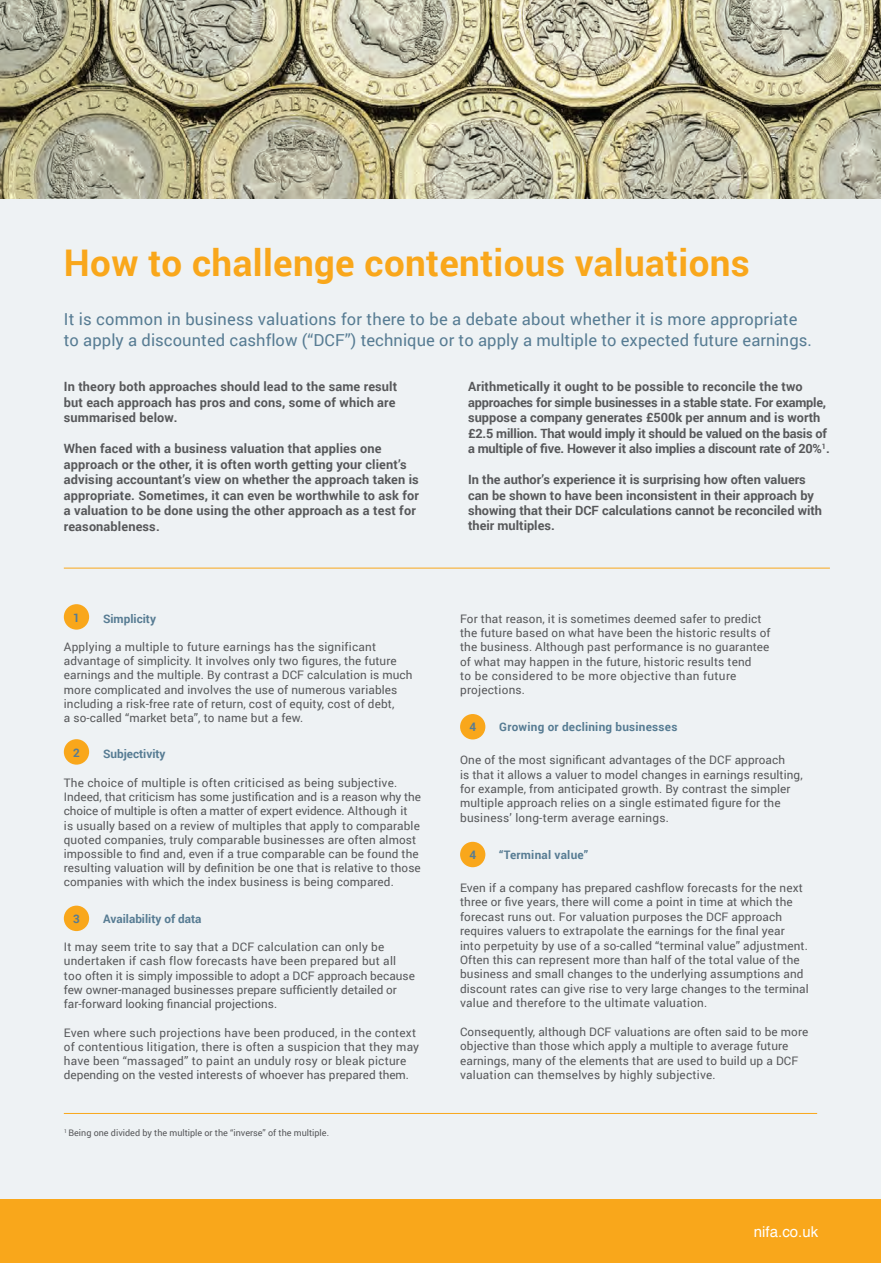
<style>
.page{position:relative;width:881px;height:1263px;background:#fff}
.page>*{position:absolute;margin:0;border:0;box-sizing:border-box;transform-origin:0 0}
.t1{font:700 36.75px "Roboto";letter-spacing:.01em;color:#f9a71b}
.t2{font:16.5px/21.3px "Roboto";letter-spacing:.005em;color:#577c93}
.t3{font:15px "Helvetica";color:#fff}
.t4{font:700 12.75px/15.5px "Roboto";letter-spacing:.01em;color:#57585a}
.t5{font:700 12.75px/15.5px "Roboto";letter-spacing:-.015em;color:#57585a}
.t6{font:11.7px/14.4px "Roboto";letter-spacing:.01em;color:#57585a}
.t7{font:700 11.7px "Roboto";color:#577c93}
.t8{font:700 11.7px "Roboto";letter-spacing:.02em;color:#577c93}
.t9{font:9px "Roboto";color:#57585a}
</style>
<div class="page">
<div style="left:0;top:0;width:880px;height:1199px;background:#eef2f4"></div>
<div style="left:0;top:1199px;width:880px;height:64px;background:#f9a71b"></div>
<hr style="left:64px;top:568px;width:765px;height:1px;background:#f9a71b">
<div style="left:64px;top:604px;width:25px;height:26px;background:#f9a71b;border-radius:50%"></div>
<div style="left:64px;top:739px;width:25px;height:26px;background:#f9a71b;border-radius:50%"></div>
<div style="left:64px;top:906px;width:25px;height:25px;background:#f9a71b;border-radius:50%"></div>
<div style="left:460px;top:714px;width:25px;height:25px;background:#f9a71b;border-radius:50%"></div>
<div style="left:460px;top:842px;width:25px;height:25px;background:#f9a71b;border-radius:50%"></div>
<hr style="left:64px;top:1113px;width:752px;height:1px;background:#f9a71b">
<img style="left:0;top:0;width:880px;height:198px">
<p class="t1" style="left:64px;top:237px;width:687px">How to challenge contentious valuations</p>
<p class="t2" style="left:64px;top:308px;width:749px">It is common in business valuations for there to be a debate about whether it is more appropriate to apply a discounted cashflow (“DCF”) technique or to apply a multiple to expected future earnings.</p>
<p class="t4" style="left:64px;top:379px;width:335px">In theory both approaches should lead to the same result but each approach has pros and cons, some of which are summarised below.</p>
<p class="t4" style="left:64px;top:440px;width:356px">When faced with a business valuation that applies one approach or the other, it is often worth getting your client’s advising accountant’s view on whether the approach taken is appropriate. Sometimes, it can even be worthwhile to ask for a valuation to be done using the other approach as a test for reasonableness.</p>
<p class="t7" style="left:73px;top:609px;width:8px">1</p>
<p class="t7" style="left:103px;top:610px;width:54px">Simplicity</p>
<p class="t6" style="left:64px;top:639px;width:350px">Applying a multiple to future earnings has the significant advantage of simplicity. It involves only two figures, the future earnings and the multiple. By contrast a DCF calculation is much more complicated and involves the use of numerous variables including a risk-free rate of return, cost of equity, cost of debt,<br>a so-called “market beta”, to name but a few.</p>
<p class="t7" style="left:103px;top:746px;width:64px">Subjectivity</p>
<p class="t6" style="left:64px;top:775px;width:358px">The choice of multiple is often criticised as being subjective.<br>Indeed, that criticism has some justification and is a reason why the choice of multiple is often a matter of expert evidence. Although it<br>is usually based on a review of multiples that apply to comparable quoted companies, truly comparable businesses are often almost impossible to find and, even if a true comparable can be found the resulting valuation will by definition be one that is relative to those companies with which the index business is being compared.</p>
<p class="t7" style="left:103px;top:910px;width:100px">Availability of data</p>
<p class="t6" style="left:64px;top:939px;width:352px">It may seem trite to say that a DCF calculation can only be undertaken if cash flow forecasts have been prepared but all too often it is simply impossible to adopt a DCF approach because few owner-managed businesses prepare sufficiently detailed or far-forward looking financial projections.</p>
<p class="t6" style="left:64px;top:1025px;width:357px">Even where such projections have been produced, in the context of contentious litigation, there is often a suspicion that they may have been “massaged” to paint an unduly rosy or bleak picture depending on the vested interests of whoever has prepared them.</p>
<p class="t7" style="left:73px;top:744px;width:8px">2</p>
<p class="t7" style="left:73px;top:910px;width:8px">3</p>
<p class="t9" style="left:64px;top:1127px;width:266px"><sup>1</sup> Being one divided by the multiple or the “inverse” of the multiple.</p>
<p class="t5" style="left:468px;top:379px;width:363px">Arithmetically it ought to be possible to reconcile the two approaches for simple businesses in a stable state. For example, suppose a company generates £500k per annum and is worth £2.5 million. That would imply it should be valued on the basis of a multiple of five. However it also implies a discount rate of 20%<sup>1</sup>.</p>
<p class="t4" style="left:468px;top:471px;width:355px">In the author’s experience it is surprising how often valuers can be shown to have been inconsistent in their approach by showing that their DCF calculations cannot be reconciled with their multiples.</p>
<p class="t6" style="left:460px;top:611px;width:312px">For that reason, it is sometimes deemed safer to predict the future based on what have been the historic results of the business. Although past performance is no guarantee of what may happen in the future, historic results tend<br>to be considered to be more objective than future projections.</p>
<p class="t8" style="left:499px;top:719px;width:179px">Growing or declining businesses</p>
<p class="t6" style="left:460px;top:752px;width:344px">One of the most significant advantages of the DCF approach<br>is that it allows a valuer to model changes in earnings resulting, for example, from anticipated growth. By contrast the simpler multiple approach relies on a single estimated figure for the business’ long-term average earnings.</p>
<p class="t8" style="left:499px;top:846px;width:90px">“Terminal value”</p>
<p class="t6" style="left:460px;top:880px;width:350px">Even if a company has prepared cashflow forecasts for the next three or five years, there will come a point in time at which the forecast runs out. For valuation purposes the DCF approach requires valuers to extrapolate the earnings for the final year<br>into perpetuity by use of a so-called “terminal value” adjustment.<br>Often this can represent more than half of the total value of the business and small changes to the underlying assumptions and discount rates can give rise to very large changes to the terminal value and therefore to the ultimate valuation.</p>
<p class="t6" style="left:460px;top:1024px;width:349px">Consequently, although DCF valuations are often said to be more objective than those which apply a multiple to average future earnings, many of the elements that are used to build up a DCF valuation can themselves by highly subjective.</p>
<p class="t7" style="left:469px;top:719px;width:8px">4</p>
<p class="t7" style="left:469px;top:847px;width:8px">4</p>
<p class="t3" style="left:753px;top:1220px;width:66px">nifa.co.uk</p>
</div>
